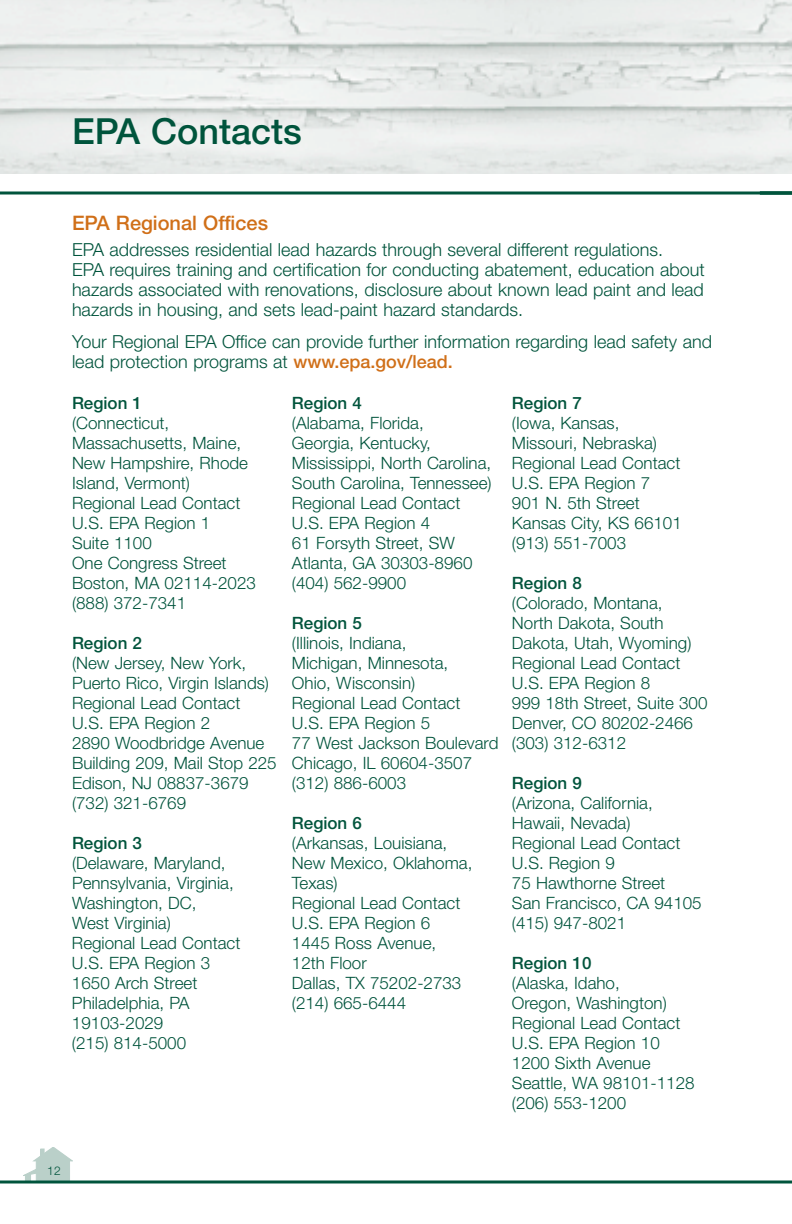
<style>
.page{position:relative;width:792px;height:1224px;background:#fff}
.page>*{position:absolute;margin:0;border:0;box-sizing:border-box;transform-origin:0 0}
.t1{font:500 36px "Helvetica Neue";color:#00543c}
.t2{font:500 20px "Helvetica Neue";color:#d06f18}
.t3{font:300 18px/20px "Helvetica Neue";color:#00543c}
.t4{font:300 17px/20px "Helvetica Neue";color:#00543c}
.t5{font:500 17px "Helvetica Neue";color:#00543c}
.t6{font:300 12px "Helvetica Neue";color:#00543c}
.s1{font-weight:500;color:#d06f18}
</style>
<div class="page">
<img style="left:0;top:0;width:792px;height:174px">
<hr style="left:0;top:191px;width:792px;height:3px;background:#00543c">
<svg style="left:23px;top:1147px;width:50px;height:33px"></svg>
<div style="left:45px;top:1160px;width:7px;height:7px;background:#bad0c9"></div>
<div style="left:45px;top:1160px;width:8px;height:7px;border:1px solid #bad0c9"></div>
<div style="left:55px;top:1160px;width:7px;height:7px;background:#bad0c9"></div>
<div style="left:45px;top:1169px;width:7px;height:7px;background:#bad0c9"></div>
<div style="left:45px;top:1169px;width:8px;height:8px;border:1px solid #bad0c9"></div>
<div style="left:55px;top:1169px;width:7px;height:7px;background:#bad0c9"></div>
<div style="left:55px;top:1169px;width:7px;height:8px;border:1px solid #bad0c9"></div>
<svg style="left:0;top:1180px;width:792px;height:4px;background:#3f7e6c"></svg>
<h1 class="t1" style="left:72px;top:119px;width:231px">EPA Contacts</h1>
<p class="t2" style="left:72px;top:215px;width:198px">EPA Regional Offices</p>
<p class="t3" style="left:72px;top:241px;width:634px">EPA addresses residential lead hazards through several different regulations.<br>EPA requires training and certification for conducting abatement, education about hazards associated with renovations, disclosure about known lead paint and lead hazards in housing, and sets lead-paint hazard standards.</p>
<p class="t3" style="left:72px;top:333px;width:642px">Your Regional EPA Office can provide further information regarding lead safety and lead protection programs at <span class="s1">www.epa.gov/lead.</span></p>
<p class="t5" style="left:72px;top:397px;width:72px">Region 1</p>
<p class="t4" style="left:72px;top:415px;width:185px">(Connecticut,<br>Massachusetts, Maine,<br>New Hampshire, Rhode<br>Island, Vermont)<br>Regional Lead Contact<br>U.S. EPA Region 1<br>Suite 1100<br>One Congress Street<br>Boston, MA 02114-2023 (888) 372-7341</p>
<p class="t5" style="left:72px;top:637px;width:72px">Region 2</p>
<p class="t4" style="left:72px;top:655px;width:206px">(New Jersey, New York,<br>Puerto Rico, Virgin Islands)<br>Regional Lead Contact<br>U.S. EPA Region 2<br>2890 Woodbridge Avenue<br>Building 209, Mail Stop 225<br>Edison, NJ 08837-3679 (732) 321-6769</p>
<p class="t5" style="left:72px;top:837px;width:72px">Region 3</p>
<p class="t4" style="left:72px;top:855px;width:170px">(Delaware, Maryland,<br>Pennsylvania, Virginia,<br>Washington, DC,<br>West Virginia)<br>Regional Lead Contact<br>U.S. EPA Region 3<br>1650 Arch Street<br>Philadelphia, PA<br>19103-2029<br>(215) 814-5000</p>
<p class="t5" style="left:292px;top:397px;width:72px">Region 4</p>
<p class="t4" style="left:292px;top:415px;width:201px">(Alabama, Florida,<br>Georgia, Kentucky,<br>Mississippi, North Carolina,<br>South Carolina, Tennessee)<br>Regional Lead Contact<br>U.S. EPA Region 4<br>61 Forsyth Street, SW<br>Atlanta, GA 30303-8960 (404) 562-9900</p>
<p class="t5" style="left:292px;top:617px;width:72px">Region 5</p>
<p class="t4" style="left:292px;top:635px;width:208px">(Illinois, Indiana,<br>Michigan, Minnesota,<br>Ohio, Wisconsin)<br>Regional Lead Contact<br>U.S. EPA Region 5<br>77 West Jackson Boulevard<br>Chicago, IL 60604-3507 (312) 886-6003</p>
<p class="t5" style="left:292px;top:817px;width:72px">Region 6</p>
<p class="t4" style="left:292px;top:835px;width:182px">(Arkansas, Louisiana,<br>New Mexico, Oklahoma,<br>Texas)<br>Regional Lead Contact<br>U.S. EPA Region 6<br>1445 Ross Avenue,<br>12th Floor<br>Dallas, TX 75202-2733 (214) 665-6444</p>
<p class="t5" style="left:512px;top:397px;width:72px">Region 7</p>
<p class="t4" style="left:512px;top:415px;width:171px">(Iowa, Kansas,<br>Missouri, Nebraska)<br>Regional Lead Contact<br>U.S. EPA Region 7<br>901 N. 5th Street<br>Kansas City, KS 66101 (913) 551-7003</p>
<p class="t5" style="left:512px;top:577px;width:72px">Region 8</p>
<p class="t4" style="left:512px;top:595px;width:197px">(Colorado, Montana,<br>North Dakota, South<br>Dakota, Utah, Wyoming)<br>Regional Lead Contact<br>U.S. EPA Region 8<br>999 18th Street, Suite 300<br>Denver, CO 80202-2466 (303) 312-6312</p>
<p class="t5" style="left:512px;top:777px;width:72px">Region 9</p>
<p class="t4" style="left:512px;top:795px;width:191px">(Arizona, California,<br>Hawaii, Nevada)<br>Regional Lead Contact<br>U.S. Region 9<br>75 Hawthorne Street<br>San Francisco, CA 94105 (415) 947-8021</p>
<p class="t5" style="left:512px;top:957px;width:81px">Region 10</p>
<p class="t4" style="left:512px;top:975px;width:184px">(Alaska, Idaho,<br>Oregon, Washington)<br>Regional Lead Contact<br>U.S. EPA Region 10<br>1200 Sixth Avenue<br>Seattle, WA 98101-1128 (206) 553-1200</p>
<p class="t6" style="left:47px;top:1167px;width:15px">12</p>
</div>
